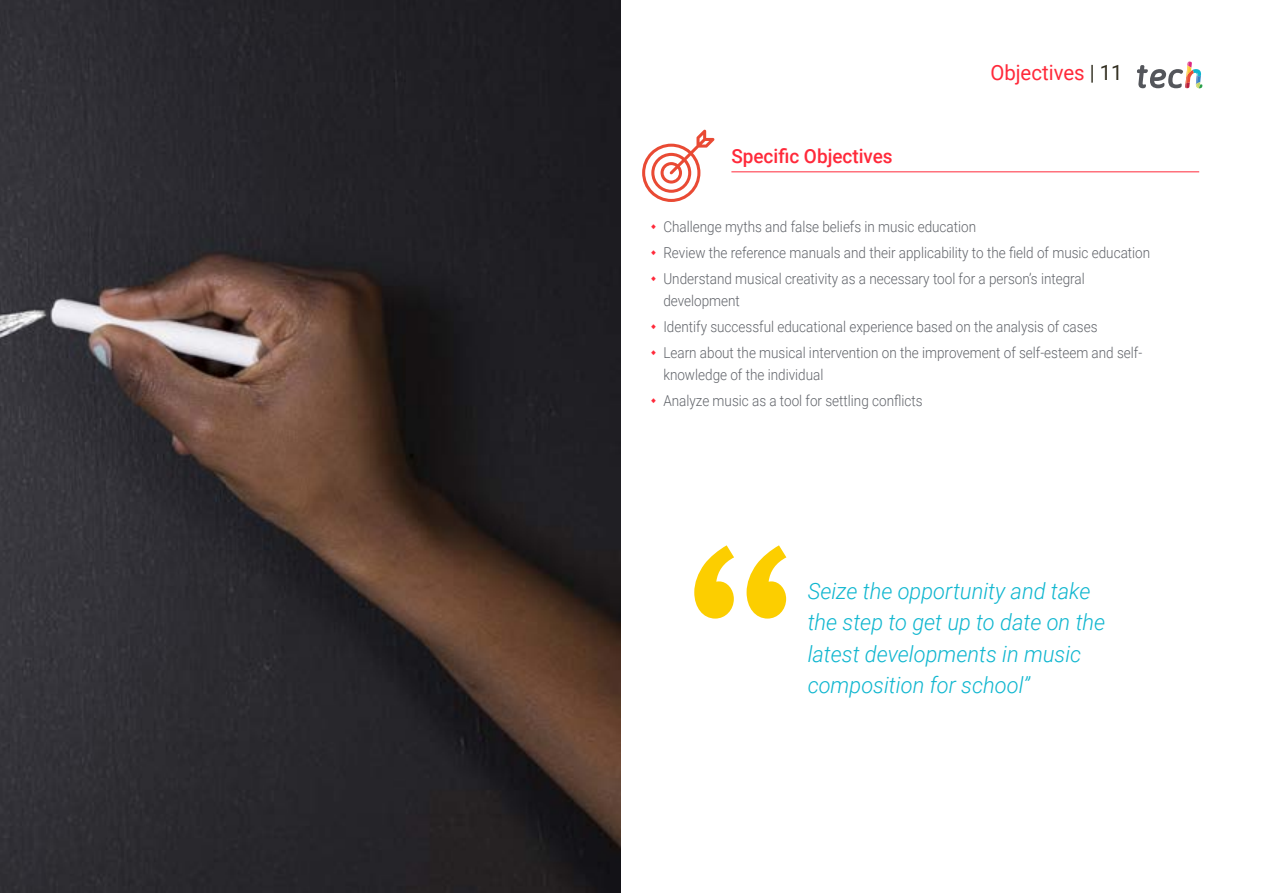
<style>
.page{position:relative;width:1263px;height:893px;background:#fff}
.page>*{position:absolute;margin:0;border:0;box-sizing:border-box;transform-origin:0 0}
.t1{font:italic 300 22.5px/31.5px "Roboto";color:#0fb6cf}
.t2{font:21px "Roboto";color:#ff293a}
.t3{font:500 19.5px "Roboto";color:#ff293a}
.t4{font:300 15px/26px "Roboto";color:#61646a;scale:.9 1}
.s1{color:#312e20}
</style>
<div class="page">
<hr style="left:731px;top:171px;width:468px;height:1px;background:#ff293a">
<svg style="left:642px;top:130px;width:72px;height:72px"></svg>
<img style="left:0;top:0;width:621px;height:893px">
<svg style="left:694px;top:545px;width:92px;height:74px"></svg>
<svg style="left:1137px;top:62px;width:65px;height:27px"></svg>
<h3 class="t3" style="left:731px;top:143px;width:163px">Specific Objectives</h3>
<h2 class="t2" style="left:990px;top:57px;width:134px">Objectives <span class="s1">| 11</span></h2>
<p class="t4" style="left:663px;top:213px;width:542px">Challenge myths and false beliefs in music education<br>Review the reference manuals and their applicability to the field of music education<br>Understand musical creativity as a necessary tool for a person’s integral</p>
<p class="t4" style="left:663px;top:287px;width:534px">development<br>Identify successful educational experience based on the analysis of cases<br>Learn about the musical intervention on the improvement of self-esteem and self-</p>
<p class="t4" style="left:663px;top:361px;width:289px">knowledge of the individual<br>Analyze music as a tool for settling conflicts</p>
<h1 class="t1" style="left:808px;top:574px;width:299px">Seize the opportunity and take the step to get up to date on the latest developments in music composition for school”</h1>
</div>
